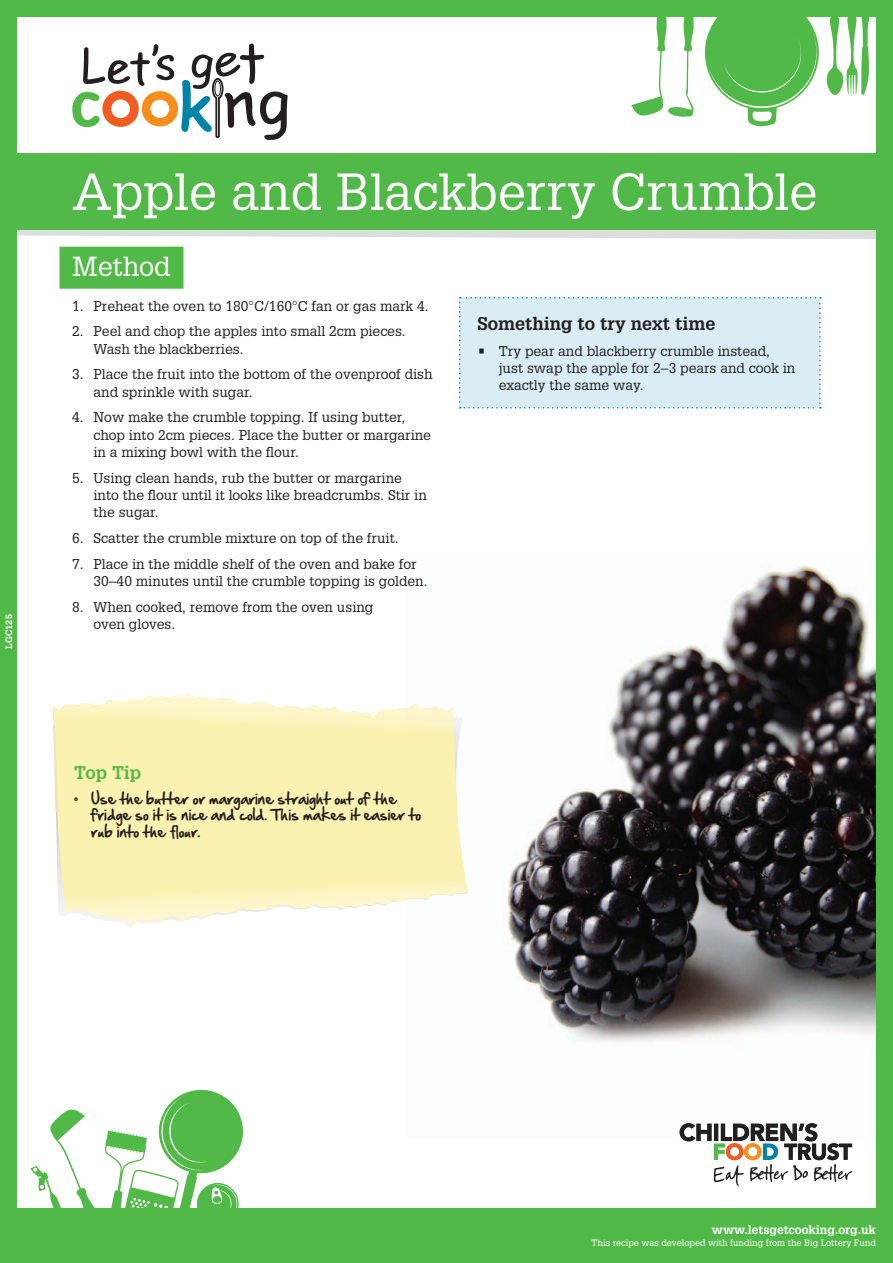
<style>
.page{position:relative;width:893px;height:1263px;background:#fff}
.page>*{position:absolute;margin:0;border:0;box-sizing:border-box;transform-origin:0 0}
.RB_Glypha_Recipe_Nam{font:51px "Glypha";color:#fff}
.RB_Glypha_Headers_18{font:27px "Glypha";color:#fff}
.RB_Glypha_Sub_Header{font:700 18px "Glypha";color:#231f20}
.RB_Glypha_Sub_Header-2{font:700 18px "Glypha";letter-spacing:-.01em;color:#51b948}
.t1{font:13.8px/17.2px "Glypha";color:#231f20}
.t2{font:13.8px/16.5px "Hand Of Sean";letter-spacing:-.005em;color:#231f20}
.t3{font:700 12px "Glypha";color:#fff}
.t4{font:9px "Glypha";color:#fff}
.t5{font:700 9px "Glypha";color:#fff}
</style>
<div class="page">
<img style="left:504px;top:565px;width:371px;height:477px">
<svg style="left:31px;top:1089px;width:212px;height:119px"></svg>
<div style="left:59px;top:247px;width:124px;height:42px;background:#51b948"></div>
<svg style="left:18px;top:230px;width:857px;height:9px;fill:#dcdddf"></svg>
<svg style="left:679px;top:1123px;width:174px;height:63px"></svg>
<div style="left:0;top:153px;width:893px;height:77px;background:#51b948"></div>
<svg style="left:631px;top:18px;width:63px;height:99px"></svg>
<svg style="left:827px;top:18px;width:43px;height:77px"></svg>
<svg style="left:705px;top:18px;width:114px;height:109px"></svg>
<svg style="left:72px;top:44px;width:216px;height:96px"></svg>
<div style="left:459px;top:297px;width:362px;height:112px;background:#dbedf4"></div>
<svg style="left:57px;top:794px;width:411px;height:131px;background:#fbf3c0"></svg>
<svg style="left:53px;top:694px;width:403px;height:118px;background:#fbf2bb"></svg>
<div style="left:1px;top:1208px;width:891px;height:54px;background:#51b948"></div>
<div style="left:0;top:0;width:893px;height:1263px;border:17px solid #51b948"></div>
<p class="t5" style="left:3px;top:648px;width:36px;rotate:-90deg">LGC125</p>
<p class="RB_Glypha_Recipe_Nam" style="left:72px;top:161px;width:746px">Apple and Blackberry Crumble</p>
<p class="RB_Glypha_Headers_18" style="left:72px;top:250px;width:100px">Method</p>
<p class="t1" style="left:72px;top:297px;width:358px">1. Preheat the oven to 180°C/160°C fan or gas mark 4.</p>
<p class="t1" style="left:94px;top:323px;width:314px;text-indent:-21px">2. Peel and chop the apples into small 2cm pieces.<br>Wash the blackberries.</p>
<p class="t1" style="left:94px;top:366px;width:341px;text-indent:-21px">3. Place the fruit into the bottom of the ovenproof dish and sprinkle with sugar.</p>
<p class="t1" style="left:94px;top:409px;width:339px;text-indent:-21px">4. Now make the crumble topping. If using butter, chop into 2cm pieces. Place the butter or margarine in a mixing bowl with the flour.</p>
<p class="t1" style="left:94px;top:469px;width:335px;text-indent:-21px">5. Using clean hands, rub the butter or margarine into the flour until it looks like breadcrumbs. Stir in the sugar.</p>
<p class="t1" style="left:72px;top:529px;width:328px">6. Scatter the crumble mixture on top of the fruit.</p>
<p class="t1" style="left:94px;top:555px;width:336px;text-indent:-21px">7. Place in the middle shelf of the oven and bake for<br>30–40 minutes until the crumble topping is golden.</p>
<p class="t1" style="left:94px;top:598px;width:281px;text-indent:-21px">8. When cooked, remove from the oven using oven gloves.</p>
<p class="RB_Glypha_Sub_Header" style="left:477px;top:312px;width:239px">Something to try next time</p>
<p class="t1" style="left:499px;top:342px;width:298px;text-indent:-21px">• Try pear and blackberry crumble instead, just swap the apple for 2–3 pears and cook in exactly the same way.</p>
<p class="RB_Glypha_Sub_Header-2" style="left:74px;top:761px;width:69px">Top Tip</p>
<p class="t2" style="left:91px;top:790px;width:332px;text-indent:-17px">• Use the butter or margarine straight out of the fridge so it is nice and cold. This makes it easier to rub into the flour.</p>
<p class="t3" style="left:712px;top:1222px;width:166px">www.letsgetcooking.org.uk</p>
<p class="t4" style="left:592px;top:1237px;width:286px">This recipe was developed with funding from the Big Lottery Fund</p>
</div>
